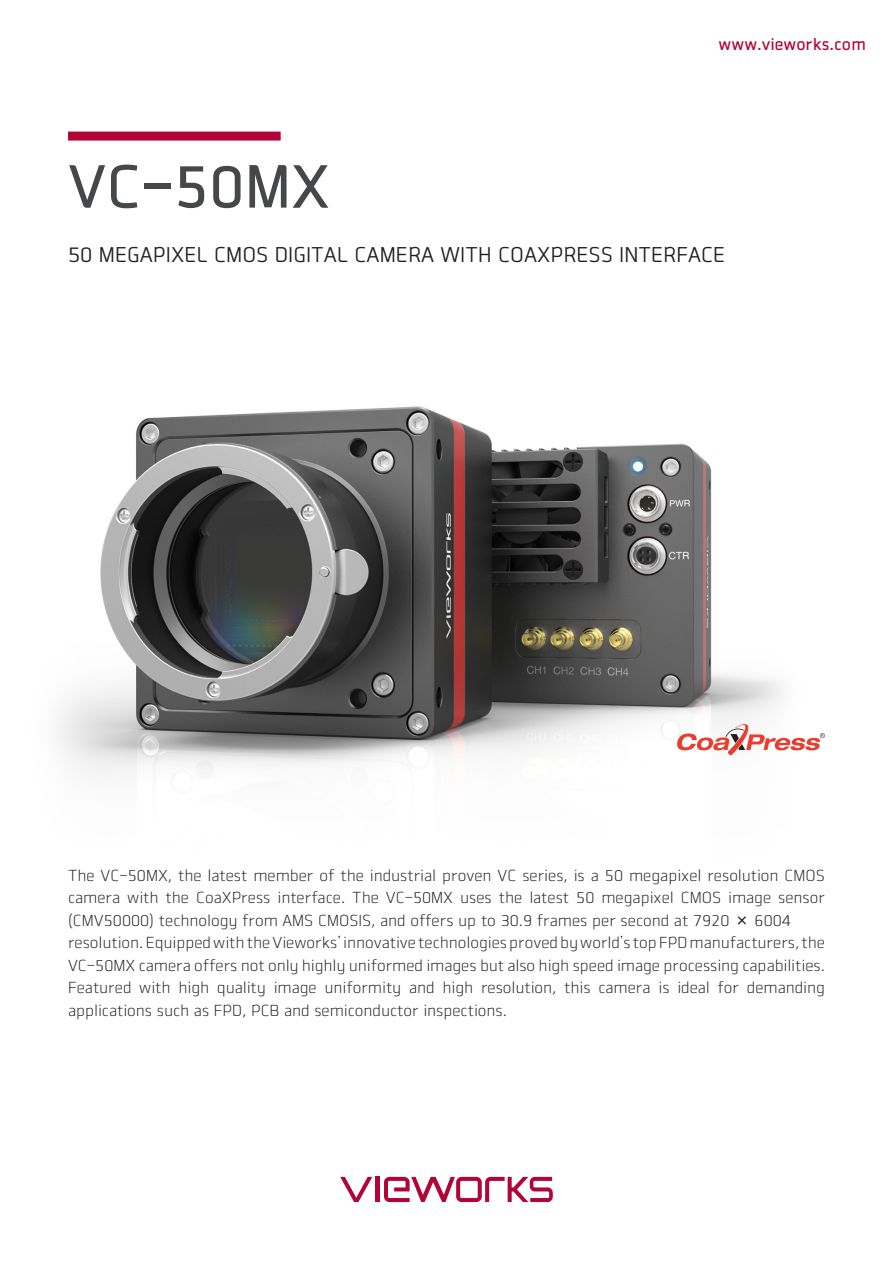
<style>
.page{position:relative;width:893px;height:1263px;background:#fff}
.page>*{position:absolute;margin:0;border:0;box-sizing:border-box;transform-origin:0 0}
.Main_Title{font:60px "Vieworks B";color:#464748}
.Title_Description{font:21px "Vieworks M";color:#231f20}
.t1{font:16.5px "Vieworks B";color:#b30437}
.Product_Description{font:15.75px/22.5px "Vieworks L";color:#231f20;text-align:justify}
</style>
<div class="page">
<div style="left:68px;top:132px;width:213px;height:9px;background:#b30437"></div>
<svg style="left:340px;top:1177px;width:32px;height:25px"></svg>
<hr style="left:375px;top:1177px;width:4px;height:25px;background:#b30437">
<svg style="left:384px;top:1177px;width:169px;height:25px"></svg>
<img style="left:59px;top:406px;width:723px;height:369px">
<svg style="left:676px;top:723px;width:149px;height:32px"></svg>
<p class="t1" style="left:719px;top:34px;width:149px">www.vieworks.com</p>
<p class="Main_Title" style="left:68px;top:151px;width:263px">VC-50MX</p>
<p class="Title_Description" style="left:68px;top:242px;width:659px">50 MEGAPIXEL CMOS DIGITAL CAMERA WITH COAXPRESS INTERFACE</p>
<p class="Product_Description" style="left:68px;top:864px;width:758px">The VC-50MX, the latest member of the industrial proven VC series, is a 50 megapixel resolution CMOS camera with the CoaXPress interface. The VC-50MX uses the latest 50 megapixel CMOS image sensor (CMV50000) technology from AMS CMOSIS, and offers up to 30.9 frames per second at 7920</p>
<p class="Product_Description" style="left:755px;top:909px;width:38px">6004</p>
<p class="Product_Description" style="left:68px;top:931px;width:758px">resolution. Equipped with the Vieworks’ innovative technologies proved by world’s top FPD manufacturers, the VC-50MX camera offers not only highly uniformed images but also high speed image processing capabilities.<br>Featured with high quality image uniformity and high resolution, this camera is ideal for demanding applications such as FPD, PCB and semiconductor inspections.</p>
</div>
